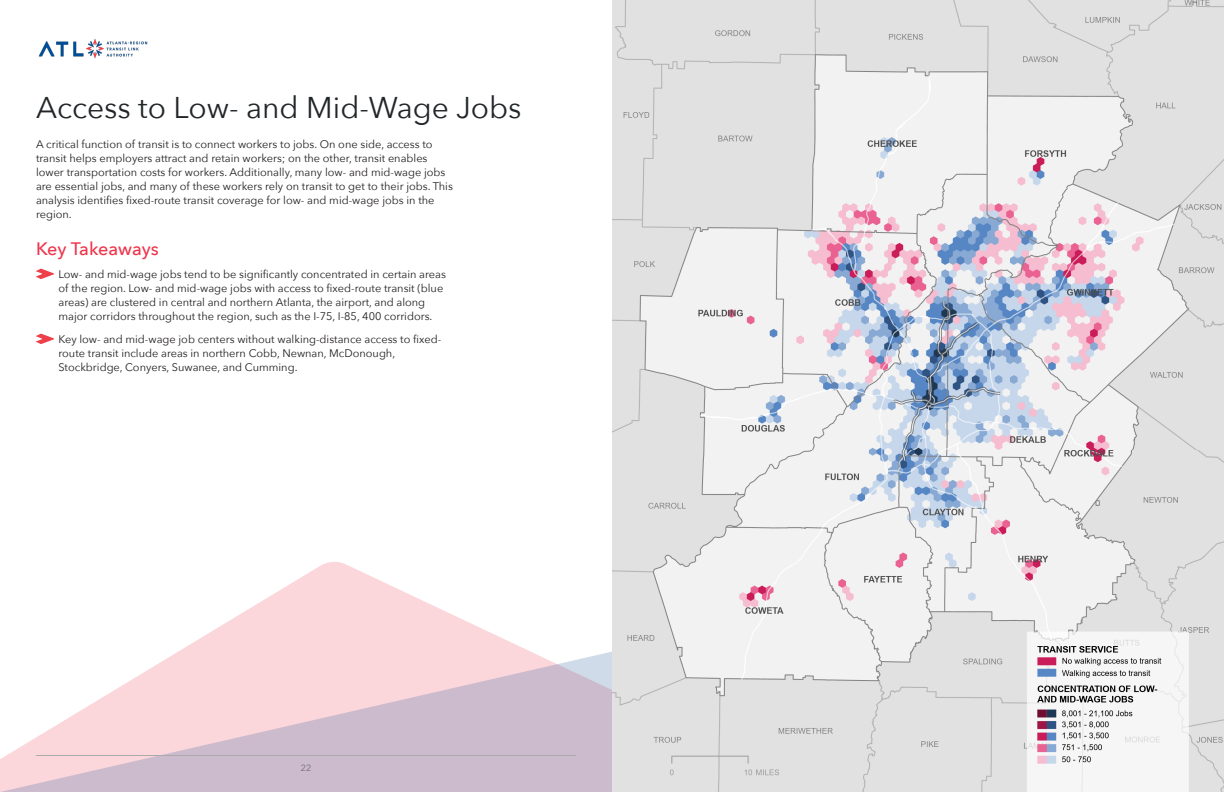
<style>
.page{position:relative;width:1224px;height:792px;background:#fff}
.page>*{position:absolute;margin:0;border:0;box-sizing:border-box;transform-origin:0 0}
.Section_Title{font:30px "Avenir Next";color:#222628}
.Key_Heading{font:500 18px "Avenir Next";color:#ee354b}
.Takeaways_Text{font:11px/14px "Avenir Next";color:#231f20}
.Body_Text{font:11px/14px "Avenir Next";color:#231f20}
.t1{font:9px "Avenir Next";color:#6c6e70}
</style>
<div class="page">
<svg style="left:0;top:562px;width:612px;height:230px"></svg>
<hr style="left:36px;top:755px;width:540px;height:1px;background:#aaaaab">
<img style="left:38px;top:39px;width:110px;height:20px">
<svg style="left:36px;top:269px;width:18px;height:10px"></svg>
<svg style="left:36px;top:334px;width:18px;height:10px"></svg>
<img style="left:612px;top:0;width:612px;height:792px">
<p class="Section_Title" style="left:36px;top:82px;width:487px">Access to Low- and Mid-Wage Jobs</p>
<p class="Body_Text" style="left:36px;top:137px;width:418px">A critical function of transit is to connect workers to jobs. On one side, access to transit helps employers attract and retain workers; on the other, transit enables lower transportation costs for workers. Additionally, many low- and mid-wage jobs are essential jobs, and many of these workers rely on transit to get to their jobs. This analysis identifies fixed-route transit coverage for low- and mid-wage jobs in the region.</p>
<p class="Key_Heading" style="left:36px;top:233px;width:124px">Key Takeaways</p>
<p class="Takeaways_Text" style="left:58px;top:267px;width:389px">Low- and mid-wage jobs tend to be significantly concentrated in certain areas of the region. Low- and mid-wage jobs with access to fixed-route transit (blue areas) are clustered in central and northern Atlanta, the airport, and along major corridors throughout the region, such as the I-75, I-85, 400 corridors.</p>
<p class="Takeaways_Text" style="left:58px;top:332px;width:384px">Key low- and mid-wage job centers without walking-distance access to fixed&shy;route transit include areas in northern Cobb, Newnan, McDonough,<br>Stockbridge, Conyers, Suwanee, and Cumming.</p>
<p class="t1" style="left:301px;top:760px;width:12px">22</p>
</div>
